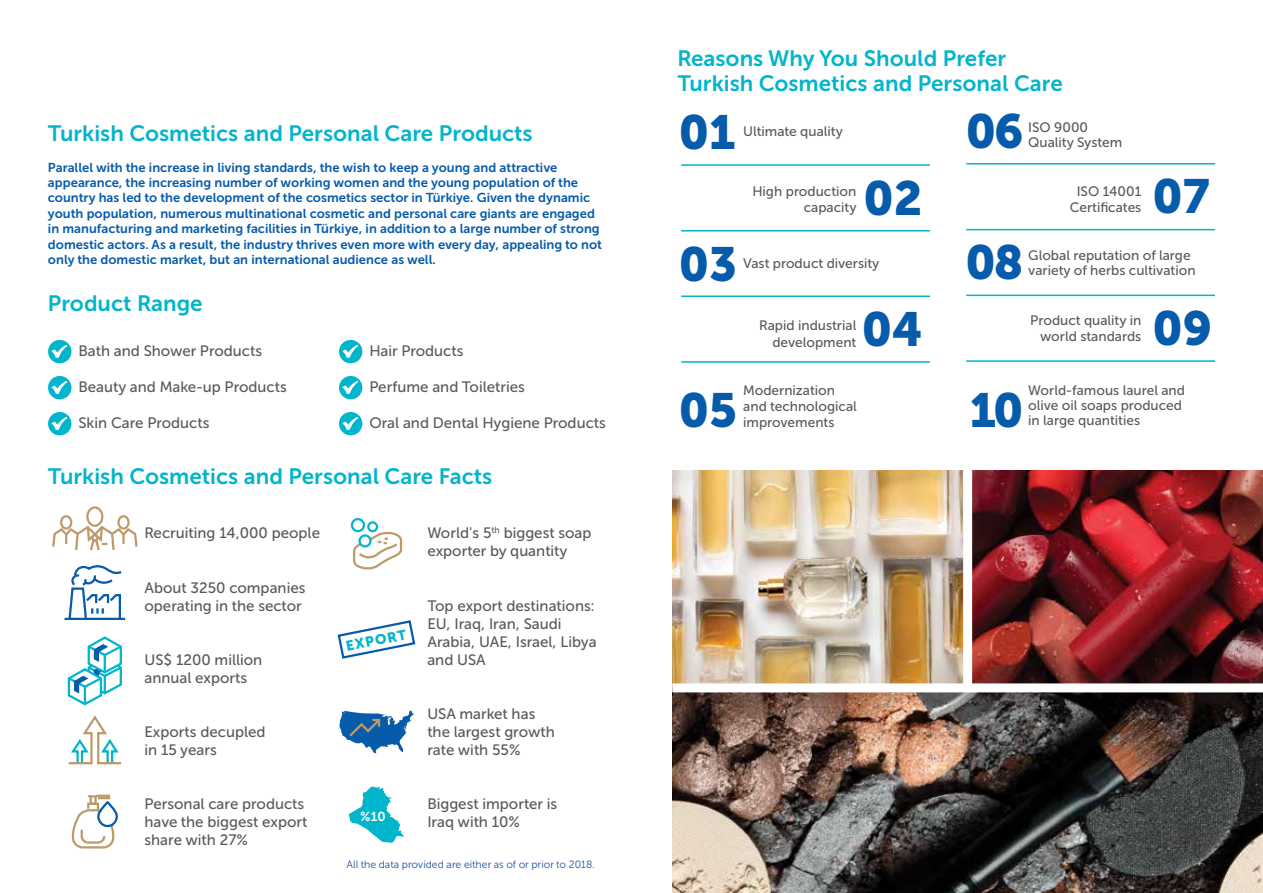
<style>
.page{position:relative;width:1263px;height:893px;background:#fff}
.page>*{position:absolute;margin:0;border:0;box-sizing:border-box;transform-origin:0 0}
.t1{font:47.7px "Museo Sans Cyrl 900";color:#065baa}
.t2{font:22.2px/24.8px "Museo Sans Cyrl 700";color:#00b5cc}
.t3{font:15px/18px "Museo Sans Cyrl 500";color:#58595b}
.t4{font:14.1px "Museo Sans Cyrl 900";color:#00b5cc}
.t5{font:13.65px/16.4px "Museo Sans Cyrl 500";color:#58595b}
.t6{font:13.05px "Museo Sans Cyrl 700";color:#fff}
.t7{font:12.9px/15.5px "Museo Sans Cyrl 700";color:#065baa}
.t8{font:10.5px "Museo Sans Cyrl 300";color:#1d51a3}
</style>
<div class="page">
<hr style="left:681px;top:164px;width:249px;height:2px;background:#00b5cc">
<hr style="left:681px;top:230px;width:249px;height:2px;background:#00b5cc">
<hr style="left:681px;top:295px;width:249px;height:2px;background:#00b5cc">
<hr style="left:681px;top:361px;width:249px;height:2px;background:#00b5cc">
<hr style="left:966px;top:163px;width:249px;height:1px;background:#00b5cc">
<hr style="left:966px;top:229px;width:249px;height:1px;background:#00b5cc">
<hr style="left:966px;top:295px;width:249px;height:1px;background:#00b5cc">
<hr style="left:966px;top:360px;width:249px;height:2px;background:#00b5cc">
<div style="left:86px;top:506px;width:17px;height:21px;border:2px solid #bc9b6a;border-radius:50%"></div>
<div style="left:117px;top:515px;width:13px;height:15px;border:2px solid #bc9b6a;border-radius:50%"></div>
<svg style="left:52px;top:524px;width:86px;height:27px"></svg>
<div style="left:60px;top:515px;width:12px;height:15px;border:2px solid #bc9b6a;border-radius:50%"></div>
<svg style="left:337px;top:620px;width:79px;height:39px"></svg>
<svg style="left:67px;top:636px;width:55px;height:70px"></svg>
<svg style="left:68px;top:715px;width:53px;height:50px"></svg>
<svg style="left:339px;top:711px;width:75px;height:43px"></svg>
<hr style="left:65px;top:618px;width:60px;height:2px;background:#065baa">
<svg style="left:68px;top:565px;width:56px;height:53px"></svg>
<svg style="left:349px;top:786px;width:55px;height:57px"></svg>
<svg style="left:71px;top:794px;width:47px;height:55px"></svg>
<img style="left:672px;top:471px;width:591px;height:422px">
<div style="left:963px;top:466px;width:9px;height:222px;background:#fff"></div>
<div style="left:672px;top:683px;width:591px;height:9px;background:#fff"></div>
<div style="left:367px;top:521px;width:11px;height:11px;border:2px solid #00b5cc;border-radius:50%"></div>
<div style="left:351px;top:518px;width:14px;height:14px;border:2px solid #00b5cc;border-radius:50%"></div>
<svg style="left:352px;top:529px;width:51px;height:41px"></svg>
<div style="left:358px;top:534px;width:14px;height:13px;border:2px solid #00b5cc;border-radius:50%"></div>
<div style="left:48px;top:340px;width:23px;height:23px;background:#00b5cc;border-radius:50%"></div>
<svg style="left:51px;top:345px;width:16px;height:13px"></svg>
<div style="left:48px;top:376px;width:23px;height:23px;background:#00b5cc;border-radius:50%"></div>
<svg style="left:51px;top:381px;width:16px;height:13px"></svg>
<div style="left:339px;top:340px;width:23px;height:23px;background:#00b5cc;border-radius:50%"></div>
<svg style="left:342px;top:345px;width:16px;height:13px"></svg>
<div style="left:339px;top:376px;width:23px;height:23px;background:#00b5cc;border-radius:50%"></div>
<svg style="left:342px;top:381px;width:16px;height:13px"></svg>
<div style="left:48px;top:412px;width:23px;height:23px;background:#00b5cc;border-radius:50%"></div>
<svg style="left:51px;top:417px;width:16px;height:13px"></svg>
<div style="left:339px;top:412px;width:23px;height:23px;background:#00b5cc;border-radius:50%"></div>
<svg style="left:342px;top:417px;width:16px;height:13px"></svg>
<h2 class="t2" style="left:48px;top:121px;width:486px">Turkish Cosmetics and Personal Care Products</h2>
<p class="t7" style="left:48px;top:159px;width:556px">Parallel with the increase in living standards, the wish to keep a young and attractive appearance, the increasing number of working women and the young population of the country has led to the development of the cosmetics sector in Türkiye. Given the dynamic youth population, numerous multinational cosmetic and personal care giants are engaged in manufacturing and marketing facilities in Türkiye, in addition to a large number of strong domestic actors. As a result, the industry thrives even more with every day, appealing to not only the domestic market, but an international audience as well.</p>
<h2 class="t2" style="left:48px;top:291px;width:156px">Product Range</h2>
<p class="t3" style="left:78px;top:342px;width:185px">Bath and Shower Products</p>
<p class="t3" style="left:78px;top:378px;width:210px">Beauty and Make-up Products</p>
<p class="t3" style="left:78px;top:414px;width:132px">Skin Care Products</p>
<p class="t3" style="left:369px;top:342px;width:96px">Hair Products</p>
<p class="t3" style="left:369px;top:378px;width:157px">Perfume and Toiletries</p>
<p class="t3" style="left:369px;top:414px;width:238px">Oral and Dental Hygiene Products</p>
<h2 class="t2" style="left:48px;top:464px;width:446px">Turkish Cosmetics and Personal Care Facts</h2>
<p class="t3" style="left:144px;top:524px;width:177px">Recruiting 14,000 people</p>
<p class="t3" style="left:144px;top:579px;width:163px">About 3250 companies operating in the sector</p>
<p class="t3" style="left:144px;top:651px;width:119px">US$ 1200 million annual exports</p>
<p class="t3" style="left:144px;top:723px;width:123px">Exports decupled in 15 years</p>
<p class="t3" style="left:144px;top:795px;width:164px">Personal care products have the biggest export share with 27%</p>
<p class="t4" style="left:345px;top:638px;width:63px;rotate:-11deg">EXPORT</p>
<p class="t3" style="left:427px;top:524px;width:166px">World's 5<sup>th</sup> biggest soap exporter by quantity</p>
<p class="t3" style="left:427px;top:596px;width:171px">Top export destinations:<br>EU, Iraq, Iran, Saudi<br>Arabia, UAE, Israel, Libya and USA</p>
<p class="t3" style="left:427px;top:705px;width:129px">USA market has the largest growth rate with 55%</p>
<p class="t3" style="left:427px;top:795px;width:131px">Biggest importer is<br>Iraq with 10%</p>
<p class="t6" style="left:360px;top:809px;width:27px">%10</p>
<p class="t8" style="left:346px;top:858px;width:250px">All the data provided are either as of or prior to 2018.</p>
<h2 class="t2" style="left:677px;top:46px;width:387px">Reasons Why You Should Prefer<br>Turkish Cosmetics and Personal Care</h2>
<h1 class="t1" style="left:679px;top:105px;width:58px">01</h1>
<h1 class="t1" style="left:863px;top:171px;width:60px">02</h1>
<h1 class="t1" style="left:679px;top:237px;width:60px">03</h1>
<h1 class="t1" style="left:862px;top:302px;width:62px">04</h1>
<h1 class="t1" style="left:965px;top:104px;width:59px">06</h1>
<p class="t5" style="left:1028px;top:120px;width:96px;line-height:15px">ISO 9000<br>Quality System</p>
<p class="t5" style="left:1070px;top:183px;width:73px;text-align:center">ISO 14001<br>Certificates</p>
<p class="t5" style="left:1028px;top:248px;width:169px;line-height:15px">Global reputation of large variety of herbs cultivation</p>
<p class="t5" style="left:1030px;top:312px;width:113px;text-align:right">Product quality in world standards</p>
<p class="t5" style="left:743px;top:124px;width:101px">Ultimate quality</p>
<h1 class="t1" style="left:1152px;top:170px;width:59px">07</h1>
<p class="t5" style="left:752px;top:183px;width:106px;text-align:right">High production capacity</p>
<h1 class="t1" style="left:965px;top:236px;width:60px">08</h1>
<p class="t5" style="left:743px;top:255px;width:138px">Vast product diversity</p>
<h1 class="t1" style="left:1152px;top:301px;width:61px">09</h1>
<p class="t5" style="left:759px;top:317px;width:99px;text-align:right">Rapid industrial development</p>
<p class="t5" style="left:743px;top:382px;width:115px">Modernization and technological improvements</p>
<p class="t5" style="left:1028px;top:383px;width:158px;line-height:15px">World-famous laurel and olive oil soaps produced in large quantities</p>
<h1 class="t1" style="left:970px;top:384px;width:55px">10</h1>
<h1 class="t1" style="left:679px;top:384px;width:60px">05</h1>
</div>
